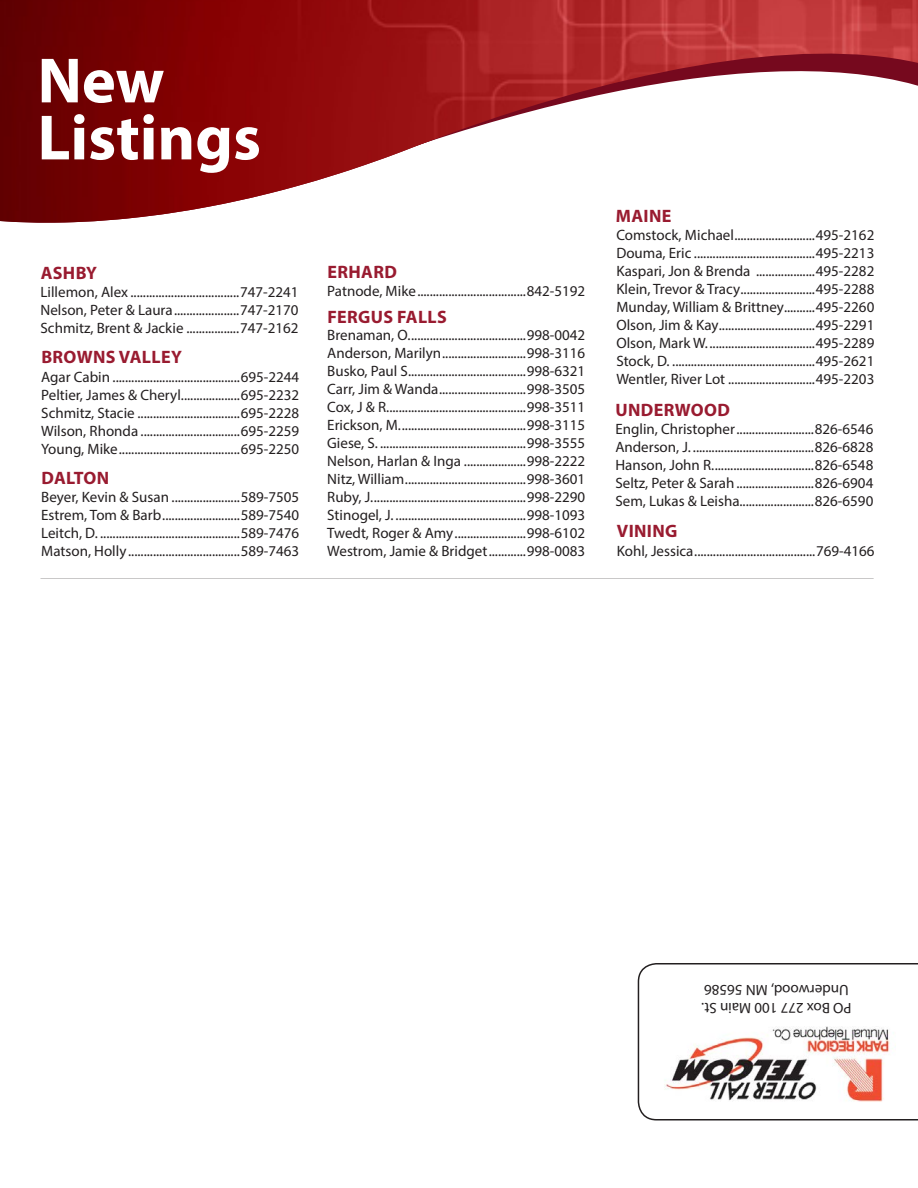
<style>
.page{position:relative;width:918px;height:1188px;background:#fff}
.page>*{position:absolute;margin:0;border:0;box-sizing:border-box;transform-origin:0 0}
.t1{font:700 64.5px/57px "Myriad Pro";color:#fff}
.t2{font:700 18px "Myriad Pro";letter-spacing:.02em;color:#991b30}
.Tabs{font:15px "Myriad Pro";color:#231f20}
</style>
<div class="page">
<img style="left:0;top:0;width:918px;height:223px">
<svg style="left:638px;top:963px;width:280px;height:157px"></svg>
<img style="left:657px;top:1019px;width:238px;height:94px">
<hr style="left:40px;top:578px;width:834px;height:1px;background:#231f20">
<p class="t1" style="left:37px;top:50px;width:225px">New<br>Listings</p>
<p class="t2" style="left:41px;top:261px;width:58px">ASHBY</p>
<p class="Tabs" style="left:40px;top:283px;width:260px">Lillemon, Alex ...................................747-2241</p>
<p class="Tabs" style="left:41px;top:301px;width:259px">Nelson, Peter &amp; Laura.....................747-2170</p>
<p class="Tabs" style="left:41px;top:319px;width:259px">Schmitz, Brent &amp; Jackie .................747-2162</p>
<p class="t2" style="left:41px;top:345px;width:142px">BROWNS VALLEY</p>
<p class="Tabs" style="left:41px;top:368px;width:260px">Agar Cabin .........................................695-2244</p>
<p class="Tabs" style="left:41px;top:386px;width:260px">Peltier, James &amp; Cheryl...................695-2232</p>
<p class="Tabs" style="left:41px;top:404px;width:260px">Schmitz, Stacie .................................695-2228</p>
<p class="Tabs" style="left:41px;top:422px;width:260px">Wilson, Rhonda ................................695-2259</p>
<p class="Tabs" style="left:41px;top:440px;width:260px">Young, Mike.......................................695-2250</p>
<p class="t2" style="left:41px;top:467px;width:69px">DALTON</p>
<p class="Tabs" style="left:41px;top:488px;width:260px">Beyer, Kevin &amp; Susan ......................589-7505</p>
<p class="Tabs" style="left:41px;top:506px;width:260px">Estrem, Tom &amp; Barb.........................589-7540</p>
<p class="Tabs" style="left:41px;top:524px;width:260px">Leitch, D. .............................................589-7476</p>
<p class="Tabs" style="left:41px;top:542px;width:260px">Matson, Holly....................................589-7463</p>
<p class="t2" style="left:327px;top:261px;width:71px">ERHARD</p>
<p class="Tabs" style="left:327px;top:282px;width:260px">Patnode, Mike...................................842-5192</p>
<p class="t2" style="left:327px;top:305px;width:121px">FERGUS FALLS</p>
<p class="Tabs" style="left:327px;top:326px;width:260px">Brenaman, O......................................998-0042</p>
<p class="Tabs" style="left:327px;top:344px;width:260px">Anderson, Marilyn...........................998-3116</p>
<p class="Tabs" style="left:327px;top:362px;width:260px">Busko, Paul S......................................998-6321</p>
<p class="Tabs" style="left:327px;top:380px;width:260px">Carr, Jim &amp; Wanda............................998-3505</p>
<p class="Tabs" style="left:327px;top:398px;width:260px">Cox, J &amp; R.............................................998-3511</p>
<p class="Tabs" style="left:327px;top:416px;width:260px">Erickson, M.........................................998-3115</p>
<p class="Tabs" style="left:327px;top:434px;width:260px">Giese, S. ...............................................998-3555</p>
<p class="Tabs" style="left:327px;top:452px;width:260px">Nelson, Harlan &amp; Inga ....................998-2222</p>
<p class="Tabs" style="left:327px;top:470px;width:260px">Nitz, William.......................................998-3601</p>
<p class="Tabs" style="left:327px;top:488px;width:260px">Ruby, J..................................................998-2290</p>
<p class="Tabs" style="left:327px;top:506px;width:260px">Stinogel, J. ..........................................998-1093</p>
<p class="Tabs" style="left:327px;top:524px;width:260px">Twedt, Roger &amp; Amy.......................998-6102</p>
<p class="Tabs" style="left:327px;top:542px;width:260px">Westrom, Jamie &amp; Bridget............998-0083</p>
<p class="t2" style="left:616px;top:204px;width:57px">MAINE</p>
<p class="Tabs" style="left:616px;top:225px;width:259px">Comstock, Michael..........................495-2162</p>
<p class="Tabs" style="left:616px;top:243px;width:259px">Douma, Eric .......................................495-2213</p>
<p class="Tabs" style="left:616px;top:261px;width:259px">Kaspari, Jon &amp; Brenda ...................495-2282</p>
<p class="Tabs" style="left:616px;top:279px;width:259px">Klein, Trevor &amp; Tracy........................495-2288</p>
<p class="Tabs" style="left:616px;top:297px;width:259px">Munday, William &amp; Brittney..........495-2260</p>
<p class="Tabs" style="left:616px;top:315px;width:259px">Olson, Jim &amp; Kay...............................495-2291</p>
<p class="Tabs" style="left:616px;top:333px;width:259px">Olson, Mark W...................................495-2289</p>
<p class="Tabs" style="left:616px;top:351px;width:259px">Stock, D. ..............................................495-2621</p>
<p class="Tabs" style="left:616px;top:369px;width:259px">Wentler, River Lot ............................495-2203</p>
<p class="Tabs" style="left:615px;top:420px;width:259px">Englin, Christopher.........................826-6546</p>
<p class="Tabs" style="left:615px;top:438px;width:259px">Anderson, J. .......................................826-6828</p>
<p class="Tabs" style="left:615px;top:456px;width:259px">Hanson, John R.................................826-6548</p>
<p class="Tabs" style="left:615px;top:474px;width:259px">Seltz, Peter &amp; Sarah.........................826-6904</p>
<p class="Tabs" style="left:615px;top:492px;width:259px">Sem, Lukas &amp; Leisha........................826-6590</p>
<p class="t2" style="left:616px;top:398px;width:116px">UNDERWOOD</p>
<p class="t2" style="left:617px;top:520px;width:62px">VINING</p>
<p class="Tabs" style="left:617px;top:542px;width:260px">Kohl, Jessica.......................................769-4166</p>
<p class="Tabs" style="left:849px;top:999px;width:146px;rotate:-180deg">Underwood, MN 56586</p>
<p class="Tabs" style="left:852px;top:1017px;width:152px;rotate:-180deg">PO Box 277 100 Main St.</p>
</div>
